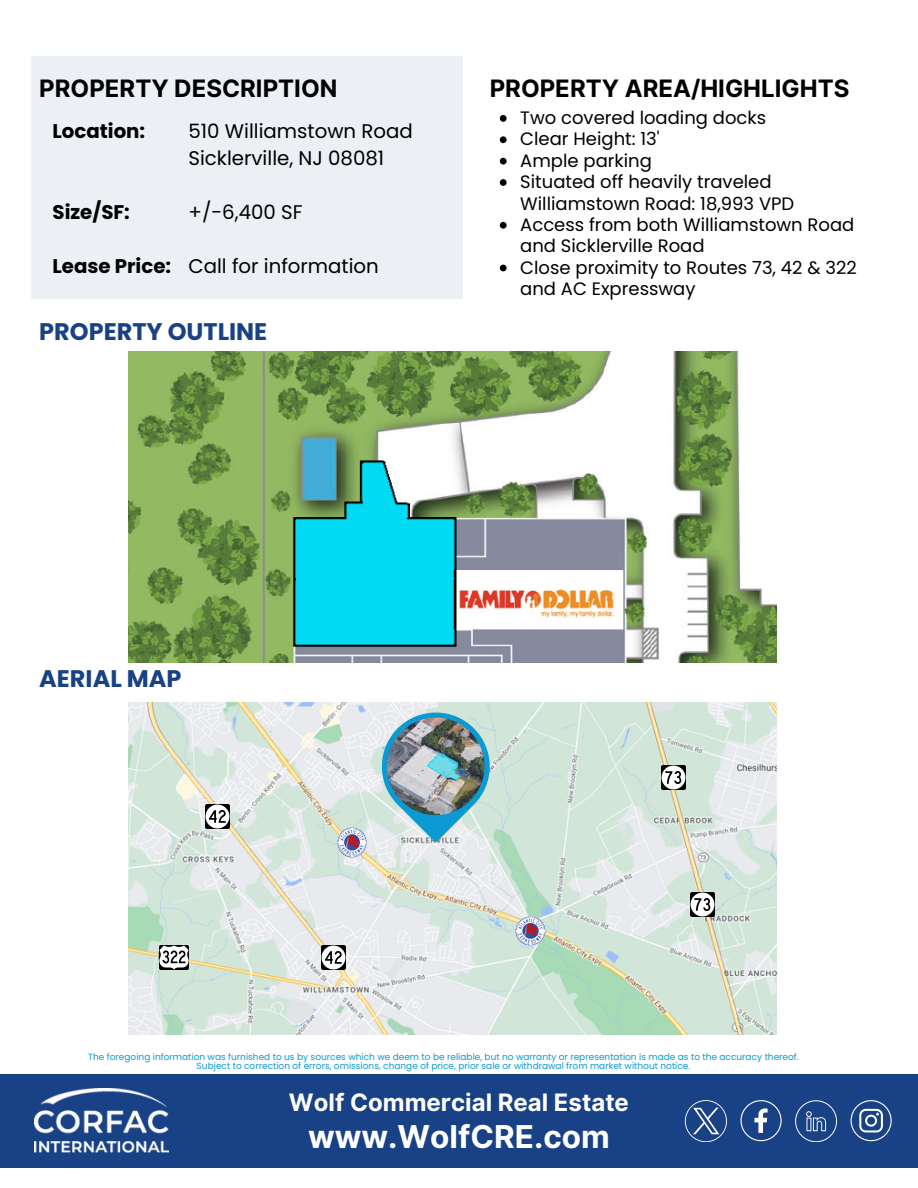
<style>
.page{position:relative;width:918px;height:1188px;background:#fff}
.page>*{position:absolute;margin:0;border:0;box-sizing:border-box;transform-origin:0 0}
.t1{font:700 31.5px "Inter";color:#fff}
.t2{font:700 24px "Inter";color:#000}
.t3{font:700 24px "Inter";color:#fff}
.t4{font:700 24px "Poppins";color:#194185}
.t5{font:19.8px/27px "Poppins";color:#000}
.t6{font:700 19.8px "Poppins";color:#000}
.t7{font:18px/21.3px "Poppins";color:#000}
.t8{font:9px/9px "Poppins";color:#0b9ad1;text-align:center}
</style>
<div class="page">
<img style="left:129px;top:351px;width:648px;height:312px">
<div style="left:31px;top:56px;width:431px;height:243px;background:#ecf0f5"></div>
<svg style="left:345px;top:56px;width:432px;height:304px"></svg>
<div style="left:0;top:1074px;width:918px;height:94px;background:#194185"></div>
<img style="left:34px;top:1088px;width:134px;height:64px">
<svg style="left:795px;top:1100px;width:42px;height:42px"></svg>
<svg style="left:851px;top:1100px;width:41px;height:41px"></svg>
<svg style="left:740px;top:1100px;width:42px;height:41px"></svg>
<svg style="left:685px;top:1100px;width:42px;height:42px"></svg>
<img style="left:129px;top:703px;width:648px;height:332px">
<svg style="left:382px;top:713px;width:108px;height:130px;background:#93cbda"></svg>
<img style="left:387px;top:718px;width:98px;height:97px;border-radius:50%">
<img style="left:661px;top:766px;width:24px;height:24px">
<img style="left:691px;top:893px;width:23px;height:23px">
<img style="left:337px;top:828px;width:30px;height:29px">
<img style="left:516px;top:916px;width:29px;height:29px">
<img style="left:206px;top:805px;width:23px;height:23px">
<img style="left:322px;top:946px;width:23px;height:23px">
<img style="left:159px;top:946px;width:29px;height:23px">
<svg style="left:500px;top:115px;width:7px;height:7px"></svg>
<svg style="left:500px;top:136px;width:7px;height:7px"></svg>
<svg style="left:500px;top:158px;width:7px;height:7px"></svg>
<svg style="left:500px;top:179px;width:7px;height:7px"></svg>
<svg style="left:500px;top:222px;width:7px;height:7px"></svg>
<svg style="left:500px;top:265px;width:7px;height:6px"></svg>
<h1 class="t2" style="left:39px;top:74px;width:300px">PROPERTY DESCRIPTION</h1>
<h5 class="t6" style="left:53px;top:118px;width:94px">Location:</h5>
<h3 class="t6" style="left:53px;top:199px;width:79px">Size/SF:</h3>
<h5 class="t6" style="left:53px;top:253px;width:120px">Lease Price:</h5>
<h1 class="t5" style="left:189px;top:118px;width:226px">510 Williamstown Road<br>Sicklerville, NJ 08081</h1>
<p class="t5" style="left:189px;top:199px;width:116px">+/-6,400 SF</p>
<p class="t5" style="left:189px;top:253px;width:192px">Call for information</p>
<h2 class="t4" style="left:39px;top:315px;width:229px">PROPERTY OUTLINE</h2>
<p class="t2" style="left:490px;top:74px;width:361px">PROPERTY AREA/HIGHLIGHTS</p>
<p class="t7" style="left:520px;top:107px;width:247px">Two covered loading docks</p>
<p class="t7" style="left:520px;top:128px;width:141px">Clear Height: 13'</p>
<p class="t7" style="left:520px;top:150px;width:133px">Ample parking</p>
<p class="t7" style="left:520px;top:171px;width:276px">Situated off heavily traveled<br>Williamstown Road: 18,993 VPD</p>
<p class="t7" style="left:520px;top:214px;width:336px">Access from both Williamstown Road and Sicklerville Road</p>
<p class="t7" style="left:520px;top:257px;width:338px">Close proximity to Routes 73, 42 &amp; 322 and AC Expressway</p>
<p class="t4" style="left:39px;top:661px;width:144px">AERIAL MAP</p>
<h1 class="t8" style="left:88px;top:1052px;width:712px">The foregoing information was furnished to us by sources which we deem to be reliable, but no warranty or representation is made as to the accuracy thereof.<br>Subject to correction of errors, omissions, change of price, prior sale or withdrawal from market without notice.</h1>
<h5 class="t3" style="left:289px;top:1088px;width:341px">Wolf Commercial Real Estate</h5>
<h5 class="t1" style="left:308px;top:1117px;width:303px">www.WolfCRE.com</h5>
</div>
